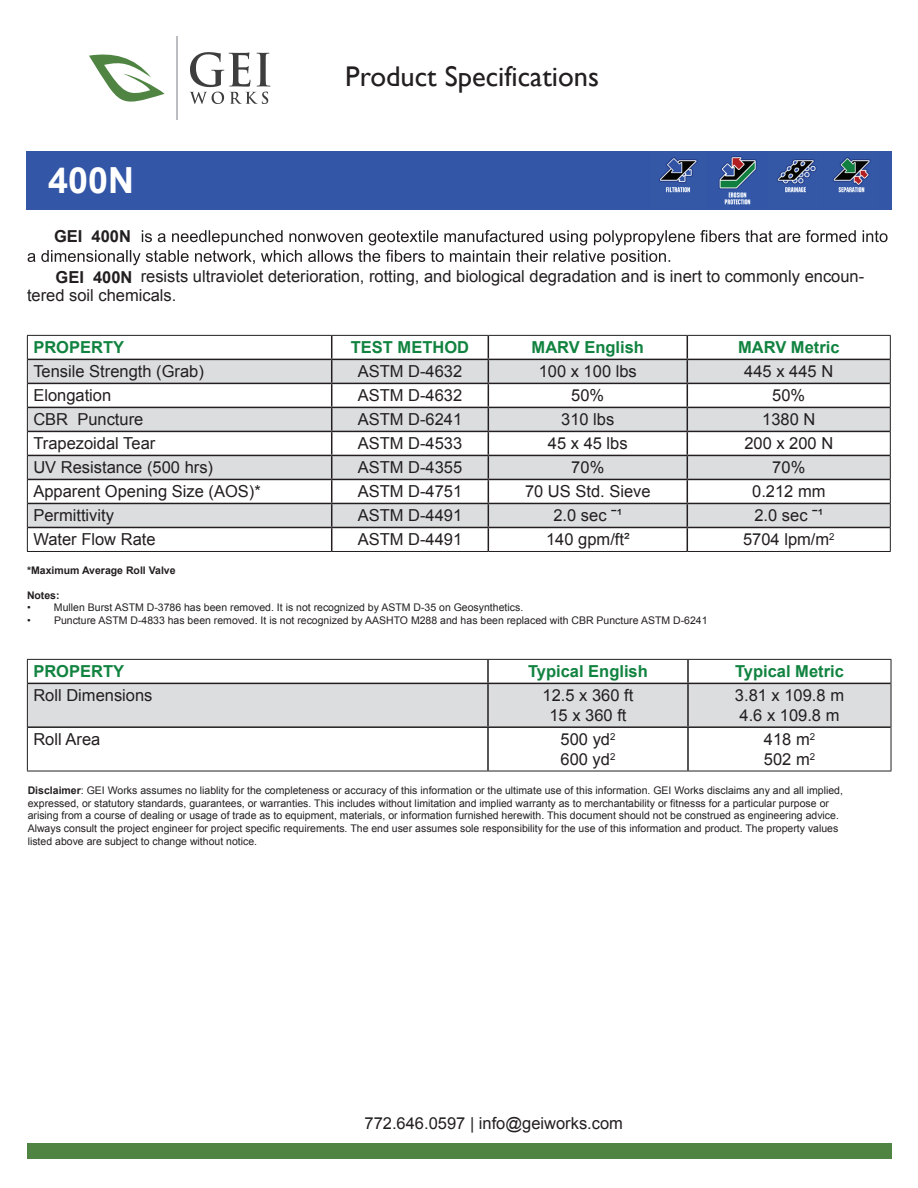
<style>
.page{position:relative;width:918px;height:1188px;background:#fff}
.page>*{position:absolute;margin:0;border:0;box-sizing:border-box;transform-origin:0 0}
.t1{font:700 36px "Arial";color:#fff}
.t2{font:28.5px "Gill Sans";color:#231f20}
.t3{font:16.5px/19.8px "Arial";color:#231f20}
.t4{font:700 16.5px "Arial";color:#118340}
.t5{font:700 16.5px "Arial";color:#231f20}
.t6{font:10.5px/12.6px "Arial";color:#231f20}
.t7{font:700 10.5px "Arial";color:#231f20}
.s1{font-weight:700}
</style>
<div class="page">
<div style="left:27px;top:152px;width:864px;height:57px;background:#3357a6"></div>
<div style="left:27px;top:1143px;width:864px;height:16px;background:#4f8442"></div>
<svg style="left:28px;top:230px;width:860px;height:35px"></svg>
<svg style="left:28px;top:360px;width:862px;height:167px;fill:#dcdddf"></svg>
<hr style="left:27px;top:335px;width:305px;height:1px;background:#231f20">
<hr style="left:332px;top:335px;width:156px;height:1px;background:#231f20">
<hr style="left:488px;top:335px;width:199px;height:1px;background:#231f20">
<hr style="left:687px;top:335px;width:204px;height:1px;background:#231f20">
<svg style="left:27px;top:336px;width:1px;height:215px"></svg>
<svg style="left:890px;top:336px;width:1px;height:215px"></svg>
<hr style="left:27px;top:551px;width:305px;height:1px;background:#231f20">
<hr style="left:332px;top:551px;width:156px;height:1px;background:#231f20">
<hr style="left:488px;top:551px;width:199px;height:1px;background:#231f20">
<hr style="left:687px;top:551px;width:204px;height:1px;background:#231f20">
<hr style="left:28px;top:359px;width:304px;height:1px;background:#231f20">
<hr style="left:332px;top:359px;width:156px;height:1px;background:#231f20">
<hr style="left:488px;top:359px;width:199px;height:1px;background:#231f20">
<hr style="left:687px;top:359px;width:203px;height:1px;background:#231f20">
<hr style="left:28px;top:383px;width:304px;height:1px;background:#231f20">
<hr style="left:332px;top:383px;width:156px;height:1px;background:#231f20">
<hr style="left:488px;top:383px;width:199px;height:1px;background:#231f20">
<hr style="left:687px;top:383px;width:203px;height:1px;background:#231f20">
<hr style="left:28px;top:407px;width:304px;height:1px;background:#231f20">
<hr style="left:332px;top:407px;width:156px;height:1px;background:#231f20">
<hr style="left:488px;top:407px;width:199px;height:1px;background:#231f20">
<hr style="left:687px;top:407px;width:203px;height:1px;background:#231f20">
<hr style="left:28px;top:431px;width:304px;height:1px;background:#231f20">
<hr style="left:332px;top:431px;width:156px;height:1px;background:#231f20">
<hr style="left:488px;top:431px;width:199px;height:1px;background:#231f20">
<hr style="left:687px;top:431px;width:203px;height:1px;background:#231f20">
<hr style="left:28px;top:455px;width:304px;height:1px;background:#231f20">
<hr style="left:332px;top:455px;width:156px;height:1px;background:#231f20">
<hr style="left:488px;top:455px;width:199px;height:1px;background:#231f20">
<hr style="left:687px;top:455px;width:203px;height:1px;background:#231f20">
<hr style="left:28px;top:479px;width:304px;height:1px;background:#231f20">
<hr style="left:332px;top:479px;width:156px;height:1px;background:#231f20">
<hr style="left:488px;top:479px;width:199px;height:1px;background:#231f20">
<hr style="left:687px;top:479px;width:203px;height:1px;background:#231f20">
<hr style="left:28px;top:503px;width:304px;height:1px;background:#231f20">
<hr style="left:332px;top:503px;width:156px;height:1px;background:#231f20">
<hr style="left:488px;top:503px;width:199px;height:1px;background:#231f20">
<hr style="left:687px;top:503px;width:203px;height:1px;background:#231f20">
<hr style="left:28px;top:527px;width:304px;height:1px;background:#231f20">
<hr style="left:332px;top:527px;width:156px;height:1px;background:#231f20">
<svg style="left:331px;top:336px;width:1px;height:215px"></svg>
<hr style="left:488px;top:527px;width:199px;height:1px;background:#231f20">
<svg style="left:488px;top:336px;width:1px;height:215px"></svg>
<hr style="left:687px;top:527px;width:203px;height:1px;background:#231f20">
<svg style="left:687px;top:336px;width:1px;height:215px"></svg>
<hr style="left:27px;top:659px;width:461px;height:1px;background:#231f20">
<hr style="left:488px;top:659px;width:200px;height:1px;background:#231f20">
<hr style="left:688px;top:659px;width:203px;height:1px;background:#231f20">
<svg style="left:27px;top:660px;width:865px;height:66px"></svg>
<hr style="left:27px;top:683px;width:1px;height:44px;background:#231f20">
<hr style="left:891px;top:683px;width:1px;height:44px;background:#231f20">
<hr style="left:27px;top:727px;width:1px;height:44px;background:#231f20">
<hr style="left:891px;top:727px;width:1px;height:44px;background:#231f20">
<hr style="left:27px;top:771px;width:461px;height:1px;background:#231f20">
<hr style="left:488px;top:771px;width:200px;height:1px;background:#231f20">
<hr style="left:688px;top:771px;width:203px;height:1px;background:#231f20">
<hr style="left:487px;top:660px;width:2px;height:23px;background:#231f20">
<hr style="left:687px;top:660px;width:2px;height:23px;background:#231f20">
<hr style="left:28px;top:683px;width:460px;height:1px;background:#231f20">
<hr style="left:488px;top:683px;width:200px;height:1px;background:#231f20">
<hr style="left:487px;top:684px;width:2px;height:42px;background:#231f20">
<hr style="left:688px;top:683px;width:203px;height:1px;background:#231f20">
<hr style="left:687px;top:684px;width:2px;height:42px;background:#231f20">
<hr style="left:28px;top:726px;width:460px;height:2px;background:#231f20">
<hr style="left:488px;top:726px;width:200px;height:2px;background:#231f20">
<hr style="left:487px;top:728px;width:2px;height:43px;background:#231f20">
<hr style="left:688px;top:726px;width:203px;height:2px;background:#231f20">
<hr style="left:687px;top:728px;width:2px;height:43px;background:#231f20">
<img style="left:651px;top:152px;width:54px;height:56px">
<img style="left:710px;top:152px;width:55px;height:56px">
<img style="left:768px;top:152px;width:110px;height:56px">
<svg style="left:190px;top:52px;width:80px;height:52px"></svg>
<svg style="left:89px;top:54px;width:76px;height:48px"></svg>
<hr style="left:176px;top:36px;width:1px;height:84px;background:#bcbdc0">
<h1 class="t1" style="left:48px;top:157px;width:88px">400N</h1>
<h2 class="t2" style="left:345px;top:60px;width:255px">Product Specifications</h2>
<h3 class="t5" style="left:54px;top:225px;width:79px">GEI 400N</h3>
<h3 class="t3" style="left:27px;top:266px;width:839px;text-indent:114px">resists ultraviolet deterioration, rotting, and biological degradation and is inert to commonly encoun&shy;tered soil chemicals.</h3>
<h3 class="t4" style="left:33px;top:337px;width:92px">PROPERTY</h3>
<h3 class="t4" style="left:351px;top:337px;width:120px">TEST METHOD</h3>
<h3 class="t4" style="left:532px;top:337px;width:114px">MARV English</h3>
<h3 class="t4" style="left:738px;top:337px;width:103px">MARV Metric</h3>
<h3 class="t3" style="left:33px;top:362px;width:172px">Tensile Strength (Grab)</h3>
<h3 class="t3" style="left:358px;top:362px;width:106px">ASTM D-4632</h3>
<h3 class="t3" style="left:539px;top:362px;width:100px">100 x 100 lbs</h3>
<h3 class="t3" style="left:744px;top:362px;width:90px">445 x 445 N</h3>
<h3 class="t3" style="left:33px;top:386px;width:79px">Elongation</h3>
<h3 class="t3" style="left:358px;top:386px;width:106px">ASTM D-4632</h3>
<h3 class="t3" style="left:571px;top:386px;width:35px">50%</h3>
<h3 class="t3" style="left:772px;top:386px;width:35px">50%</h3>
<h3 class="t3" style="left:33px;top:410px;width:112px">CBR Puncture</h3>
<h3 class="t3" style="left:358px;top:410px;width:106px">ASTM D-6241</h3>
<h3 class="t3" style="left:561px;top:410px;width:55px">310 lbs</h3>
<h3 class="t3" style="left:762px;top:410px;width:55px">1380 N</h3>
<h3 class="t3" style="left:33px;top:434px;width:124px">Trapezoidal Tear</h3>
<h3 class="t3" style="left:358px;top:434px;width:106px">ASTM D-4533</h3>
<h3 class="t3" style="left:548px;top:434px;width:81px">45 x 45 lbs</h3>
<h3 class="t3" style="left:744px;top:434px;width:90px">200 x 200 N</h3>
<h3 class="t3" style="left:33px;top:458px;width:181px">UV Resistance (500 hrs)</h3>
<h3 class="t3" style="left:358px;top:458px;width:106px">ASTM D-4355</h3>
<h3 class="t3" style="left:571px;top:458px;width:35px">70%</h3>
<h3 class="t3" style="left:772px;top:458px;width:35px">70%</h3>
<h3 class="t3" style="left:33px;top:482px;width:229px">Apparent Opening Size (AOS)*</h3>
<h3 class="t3" style="left:358px;top:482px;width:106px">ASTM D-4751</h3>
<h3 class="t3" style="left:525px;top:482px;width:127px">70 US Std. Sieve</h3>
<h3 class="t3" style="left:752px;top:482px;width:75px">0.212 mm</h3>
<h3 class="t3" style="left:33px;top:506px;width:82px">Permittivity</h3>
<h3 class="t3" style="left:358px;top:506px;width:106px">ASTM D-4491</h3>
<h3 class="t3" style="left:553px;top:506px;width:70px">2.0 sec ˉ¹</h3>
<h3 class="t3" style="left:754px;top:506px;width:70px">2.0 sec ˉ¹</h3>
<h3 class="t3" style="left:33px;top:530px;width:124px">Water Flow Rate</h3>
<h3 class="t3" style="left:358px;top:530px;width:106px">ASTM D-4491</h3>
<h3 class="t3" style="left:546px;top:530px;width:85px">140 gpm/ft²</h3>
<h3 class="t3" style="left:743px;top:530px;width:93px">5704 lpm/m<sup>2</sup></h3>
<p class="t7" style="left:27px;top:563px;width:150px">*Maximum Average Roll Valve</p>
<p class="t7" style="left:27px;top:588px;width:34px">Notes:</p>
<p class="t6" style="left:27px;top:602px;width:498px">• Mullen Burst ASTM D-3786 has been removed. It is not recognized by ASTM D-35 on Geosynthetics.</p>
<p class="t6" style="left:27px;top:614px;width:682px">• Puncture ASTM D-4833 has been removed. It is not recognized by AASHTO M288 and has been replaced with CBR Puncture ASTM D-6241</p>
<h3 class="t4" style="left:33px;top:661px;width:92px">PROPERTY</h3>
<h3 class="t4" style="left:528px;top:661px;width:121px">Typical English</h3>
<h3 class="t4" style="left:735px;top:661px;width:110px">Typical Metric</h3>
<h3 class="t3" style="left:33px;top:686px;width:121px">Roll Dimensions</h3>
<h3 class="t3" style="left:543px;top:686px;width:92px;text-align:center">12.5 x 360 ft<br>15 x 360 ft</h3>
<h3 class="t3" style="left:735px;top:686px;width:111px">3.81 x 109.8 m<br>4.6 x 109.8 m</h3>
<h3 class="t3" style="left:33px;top:730px;width:68px">Roll Area</h3>
<h3 class="t3" style="left:561px;top:730px;width:56px">500 yd<sup>2<br></sup>600 yd<sup>2</sup></h3>
<h3 class="t3" style="left:764px;top:730px;width:53px">418 m<sup>2<br></sup>502 m<sup>2</sup></h3>
<h3 class="t5" style="left:56px;top:266px;width:79px">GEI 400N</h3>
<p class="t6" style="left:28px;top:784px;width:817px"><span class="s1">Disclaimer</span>: GEI Works assumes no liablity for the completeness or accuracy of this information or the ultimate use of this information. GEI Works disclaims any and all implied, expressed, or statutory standards, guarantees, or warranties. This includes without limitation and implied warranty as to merchantability or fitnesss for a particular purpose or arising from a course of dealing or usage of trade as to equipment, materials, or information furnished herewith. This document should not be construed as engineering advice.<br>Always consult the project engineer for project specific requirements. The end user assumes sole responsibility for the use of this information and product. The property values listed above are subject to change without notice.</p>
<h3 class="t3" style="left:365px;top:1114px;width:260px">772.646.0597 | info@geiworks.com</h3>
</div>
